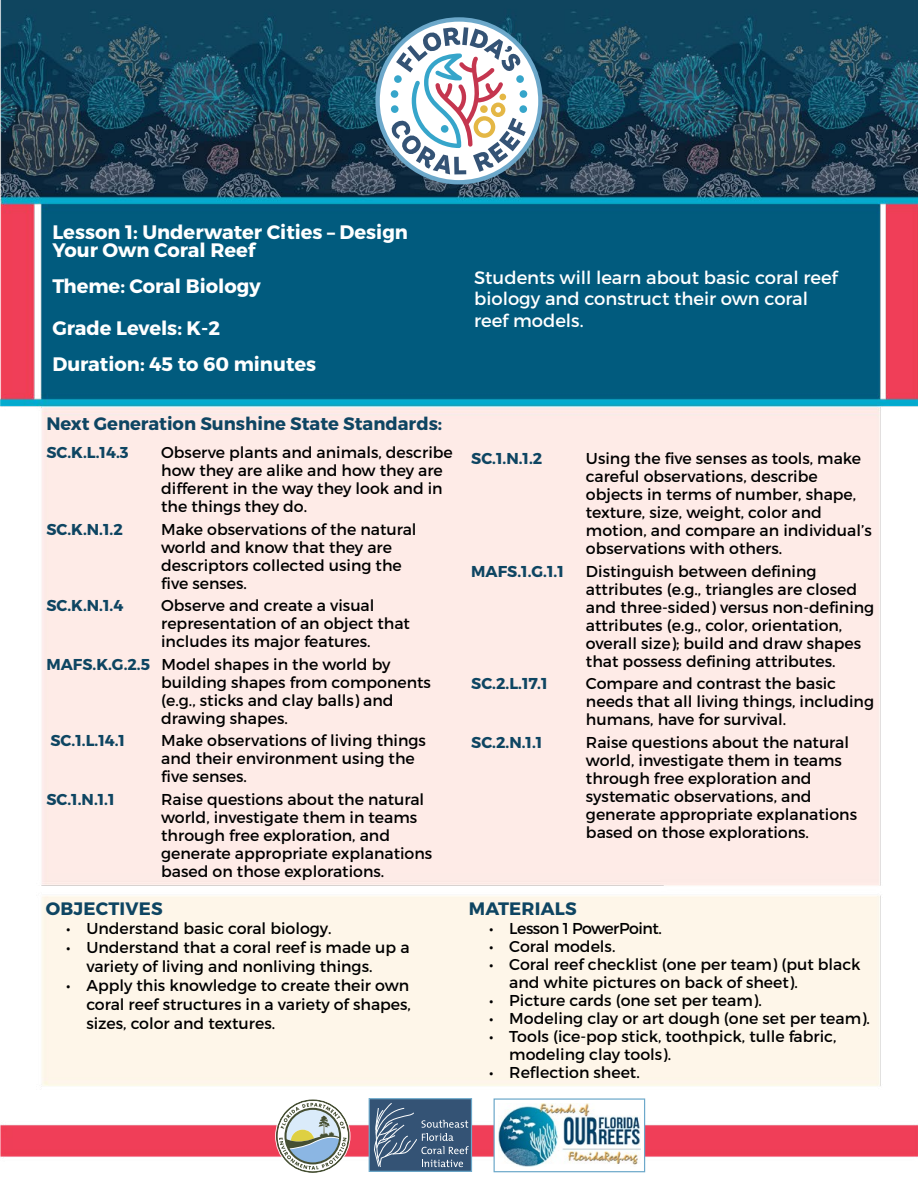
<style>
.page{position:relative;width:918px;height:1188px;background:#fff}
.page>*{position:absolute;margin:0;border:0;box-sizing:border-box;transform-origin:0 0}
.t1{font:700 19.5px/18px "Montserrat";color:#fff}
.t2{font:18px/21.6px "Montserrat";color:#fff}
.t3{font:700 18px "Montserrat";color:#0e4562}
.t4{font:15.75px/18px "Montserrat";color:#000}
.t5{font:700 15.75px "Montserrat";color:#0e4562}
.t6{font:15.75px "Montserrat";letter-spacing:-.03em;color:#000}
.s1{font-weight:700;color:#0e4562}
</style>
<div class="page">
<img style="left:0;top:0;width:918px;height:1171px">
<div style="left:494px;top:1099px;width:151px;height:73px;background:#fff"></div>
<img style="left:499px;top:1104px;width:142px;height:62px">
<div style="left:494px;top:1098px;width:151px;height:74px;border:1px solid #6ca8ca"></div>
<div style="left:369px;top:1099px;width:102px;height:72px;background:#345375"></div>
<svg style="left:374px;top:1103px;width:95px;height:64px"></svg>
<div style="left:369px;top:1098px;width:103px;height:74px;border:1px solid #6ca8ca"></div>
<svg style="left:275px;top:1098px;width:75px;height:75px"></svg>
<svg style="left:378px;top:19px;width:162px;height:163px"></svg>
<div style="left:520px;top:90px;width:7px;height:8px;background:#40a9cc;border-radius:50%"></div>
<svg style="left:390px;top:27px;width:136px;height:147px"></svg>
<div style="left:441px;top:125px;width:7px;height:8px;background:#36a5ca;border-radius:50%"></div>
<div style="left:480px;top:105px;width:8px;height:8px;background:#e4b745;border-radius:50%"></div>
<div style="left:499px;top:94px;width:7px;height:6px;background:#e4b745;border-radius:50%"></div>
<div style="left:375px;top:17px;width:168px;height:167px;border:4px solid #6ca8ca;border-radius:50%"></div>
<p class="t1" style="left:52px;top:224px;width:357px">Lesson 1: Underwater Cities – Design<br>Your Own Coral Reef</p>
<p class="t1" style="left:52px;top:278px;width:210px">Theme: Coral Biology</p>
<p class="t1" style="left:52px;top:319px;width:169px">Grade Levels: K-2</p>
<p class="t1" style="left:52px;top:355px;width:265px">Duration: 45 to 60 minutes</p>
<p class="t2" style="left:474px;top:266px;width:365px">Students will learn about basic coral reef biology and construct their own coral reef models.</p>
<p class="t3" style="left:46px;top:413px;width:397px">Next Generation Sunshine State Standards:</p>
<p class="t5" style="left:46px;top:443px;width:84px">SC.K.L.14.3</p>
<p class="t4" style="left:161px;top:443px;width:293px">Observe plants and animals, describe how they are alike and how they are different in the way they look and in the things they do.</p>
<p class="t5" style="left:46px;top:519px;width:78px">SC.K.N.1.2</p>
<p class="t4" style="left:161px;top:520px;width:257px">Make observations of the natural world and know that they are descriptors collected using the five senses.</p>
<p class="t5" style="left:46px;top:596px;width:78px">SC.K.N.1.4</p>
<p class="t4" style="left:161px;top:596px;width:250px">Observe and create a visual representation of an object that includes its major features.</p>
<p class="t4" style="left:161px;top:655px;width:271px;text-indent:-115px"><span class="s1">MAFS.K.G.2.5</span> Model shapes in the world by building shapes from components (e.g., sticks and clay balls) and drawing shapes.</p>
<p class="t5" style="left:51px;top:731px;width:76px">SC.1.L.14.1</p>
<p class="t4" style="left:161px;top:731px;width:266px">Make observations of living things and their environment using the five senses.</p>
<p class="t5" style="left:46px;top:789px;width:70px">SC.1.N.1.1</p>
<p class="t4" style="left:161px;top:790px;width:273px">Raise questions about the natural world, investigate them in teams through free exploration, and generate appropriate explanations based on those explorations.</p>
<p class="t3" style="left:46px;top:898px;width:118px">OBJECTIVES</p>
<p class="t4" style="left:66px;top:920px;width:267px">• Understand basic coral biology.</p>
<p class="t4" style="left:86px;top:938px;width:325px;line-height:18.9px;text-indent:-20px">• Understand that a coral reef is made up a variety of living and nonliving things.</p>
<p class="t4" style="left:86px;top:976px;width:326px;line-height:18.9px;text-align:justify;text-indent:-20px">• Apply this knowledge to create their own coral reef structures in a variety of shapes, sizes, color and textures.</p>
<p class="t5" style="left:471px;top:449px;width:73px">SC.1.N.1.2</p>
<p class="t4" style="left:586px;top:449px;width:287px">Using the five senses as tools, make careful observations, describe objects in terms of number, shape, texture, size, weight, color and motion, and compare an individual’s observations with others.</p>
<p class="t5" style="left:471px;top:561px;width:94px">MAFS.1.G.1.1</p>
<p class="t4" style="left:586px;top:562px;width:290px">Distinguish between defining attributes (e.g., triangles are closed and three-sided) versus non-defining attributes (e.g., color, orientation, overall size); build and draw shapes that possess defining attributes.</p>
<p class="t5" style="left:471px;top:674px;width:78px">SC.2.L.17.1</p>
<p class="t4" style="left:586px;top:674px;width:290px">Compare and contrast the basic needs that all living things, including humans, have for survival.</p>
<p class="t5" style="left:471px;top:732px;width:73px">SC.2.N.1.1</p>
<p class="t4" style="left:586px;top:733px;width:273px">Raise questions about the natural world, investigate them in teams through free exploration and systematic observations, and generate appropriate explanations based on those explorations.</p>
<p class="t3" style="left:469px;top:898px;width:109px">MATERIALS</p>
<p class="t6" style="left:489px;top:919px;width:174px">• Lesson 1 PowerPoint.</p>
<p class="t4" style="left:489px;top:938px;width:128px">• Coral models.</p>
<p class="t4" style="left:509px;top:956px;width:353px;text-indent:-20px">• Coral reef checklist (one per team) (put black and white pictures on back of sheet).</p>
<p class="t4" style="left:489px;top:992px;width:274px">• Picture cards (one set per team).</p>
<p class="t4" style="left:489px;top:1010px;width:382px">• Modeling clay or art dough (one set per team).</p>
<p class="t4" style="left:509px;top:1028px;width:329px;text-indent:-20px">• Tools (ice-pop stick, toothpick, tulle fabric, modeling clay tools).</p>
<p class="t4" style="left:489px;top:1064px;width:152px">• Reflection sheet.</p>
</div>
